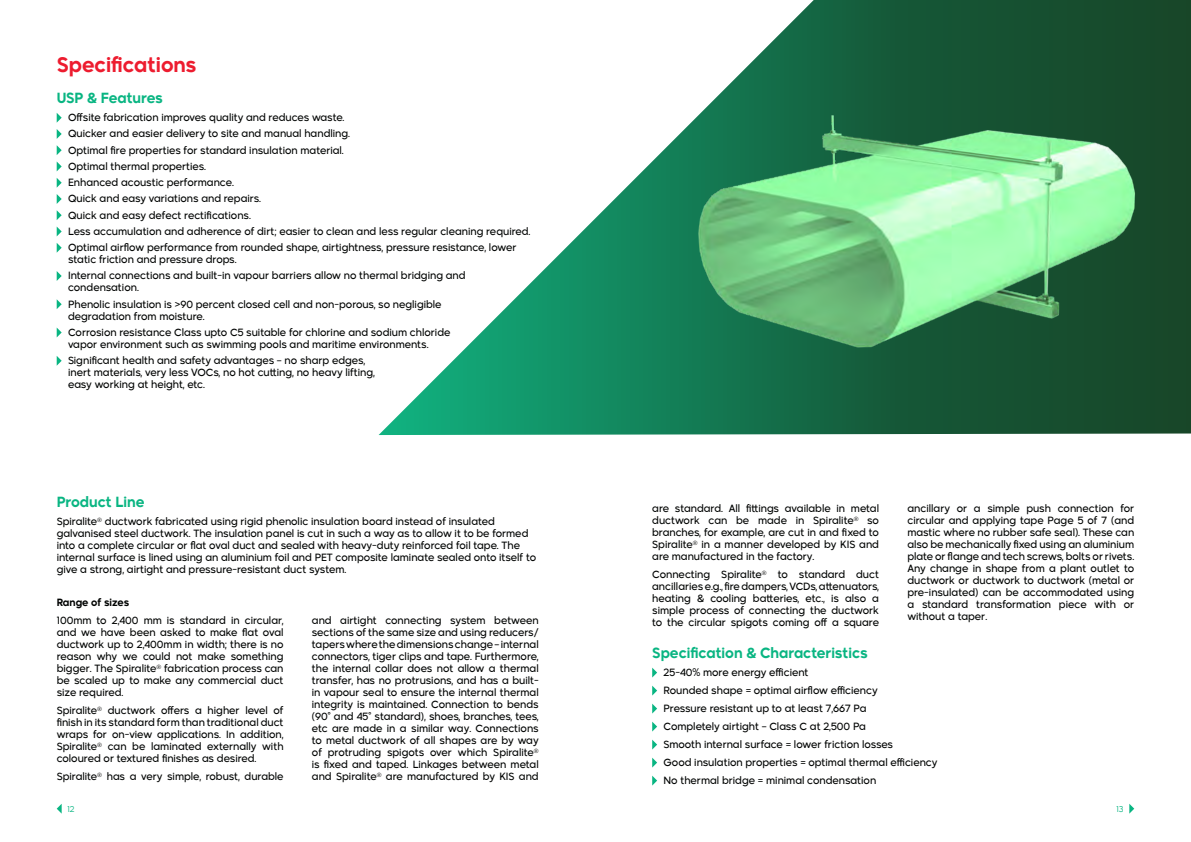
<style>
.page{position:relative;width:1191px;height:842px;background:#fff}
.page>*{position:absolute;margin:0;border:0;box-sizing:border-box;transform-origin:0 0}
.t1{font:600 20px "Madani";color:#ed1c2f}
.t2{font:600 14px "Madani";color:#09b582}
.t3{font:10px/12px "Madani";color:#000302}
.t4{font:600 10px "Madani";color:#000302}
.t5{font:300 8px "Madani Arabic";color:#09b582}
</style>
<div class="page">
<svg style="left:378px;top:0;width:813px;height:435px"></svg>
<img style="left:695px;top:105px;width:448px;height:251px">
<svg style="left:57px;top:113px;width:5px;height:10px"></svg>
<svg style="left:57px;top:129px;width:5px;height:10px"></svg>
<svg style="left:57px;top:145px;width:5px;height:10px"></svg>
<svg style="left:57px;top:162px;width:5px;height:9px"></svg>
<svg style="left:57px;top:178px;width:5px;height:10px"></svg>
<svg style="left:57px;top:194px;width:5px;height:10px"></svg>
<svg style="left:57px;top:210px;width:5px;height:10px"></svg>
<svg style="left:57px;top:227px;width:5px;height:9px"></svg>
<svg style="left:57px;top:243px;width:5px;height:10px"></svg>
<svg style="left:57px;top:271px;width:5px;height:10px"></svg>
<svg style="left:57px;top:299px;width:5px;height:10px"></svg>
<svg style="left:57px;top:328px;width:5px;height:9px"></svg>
<svg style="left:57px;top:356px;width:5px;height:10px"></svg>
<svg style="left:652px;top:668px;width:5px;height:9px"></svg>
<svg style="left:652px;top:686px;width:5px;height:9px"></svg>
<svg style="left:652px;top:704px;width:5px;height:9px"></svg>
<svg style="left:652px;top:722px;width:5px;height:9px"></svg>
<svg style="left:652px;top:740px;width:5px;height:9px"></svg>
<svg style="left:652px;top:758px;width:5px;height:9px"></svg>
<svg style="left:652px;top:776px;width:5px;height:9px"></svg>
<svg style="left:1129px;top:804px;width:5px;height:10px"></svg>
<svg style="left:57px;top:804px;width:5px;height:10px"></svg>
<h1 class="t1" style="left:57px;top:49px;width:141px">Specifications</h1>
<h2 class="t2" style="left:57px;top:87px;width:108px">USP &amp; Features</h2>
<p class="t3" style="left:68px;top:108px;width:464px;line-height:16.3px">Offsite fabrication improves quality and reduces waste.<br>Quicker and easier delivery to site and manual handling.<br>Optimal fire properties for standard insulation material.<br>Optimal thermal properties.<br>Enhanced acoustic performance.<br>Quick and easy variations and repairs.<br>Quick and easy defect rectifications.<br>Less accumulation and adherence of dirt; easier to clean and less regular cleaning required.<br>Optimal airflow performance from rounded shape, airtightness, pressure resistance, lower</p>
<p class="t3" style="left:68px;top:250px;width:399px;line-height:16.3px">static friction and pressure drops.<br>Internal connections and built-in vapour barriers allow no thermal bridging and</p>
<p class="t3" style="left:68px;top:279px;width:375px;line-height:16.3px">condensation.<br>Phenolic insulation is &gt;90 percent closed cell and non-porous, so negligible</p>
<p class="t3" style="left:68px;top:307px;width:384px;line-height:16.3px">degradation from moisture.<br>Corrosion resistance Class upto C5 suitable for chlorine and sodium chloride</p>
<p class="t3" style="left:68px;top:335px;width:362px;line-height:16.3px">vapor environment such as swimming pools and maritime environments.<br>Significant health and safety advantages – no sharp edges,</p>
<p class="t3" style="left:68px;top:366px;width:308px">inert materials, very less VOCs, no hot cutting, no heavy lifting, easy working at height, etc.</p>
<h2 class="t2" style="left:57px;top:490px;width:89px">Product Line</h2>
<p class="t3" style="left:57px;top:514px;width:481px">Spiralite<sup>®</sup> ductwork fabricated using rigid phenolic insulation board instead of insulated galvanised steel ductwork. The insulation panel is cut in such a way as to allow it to be formed into a complete circular or flat oval duct and sealed with heavy-duty reinforced foil tape. The internal surface is lined using an aluminium foil and PET composite laminate sealed onto itself to give a strong, airtight and pressure-resistant duct system.</p>
<p class="t4" style="left:57px;top:594px;width:74px">Range of sizes</p>
<p class="t3" style="left:57px;top:613px;width:228px;text-align:justify">100mm to 2,400 mm is standard in circular, and we have been asked to make flat oval ductwork up to 2,400mm in width; there is no reason why we could not make something bigger. The Spiralite<sup>®</sup> fabrication process can be scaled up to make any commercial duct size required.</p>
<p class="t3" style="left:57px;top:703px;width:228px;text-align:justify">Spiralite<sup>®</sup> ductwork offers a higher level of finish in its standard form than traditional duct wraps for on-view applications. In addition, Spiralite<sup>®</sup> can be laminated externally with coloured or textured finishes as desired.</p>
<p class="t3" style="left:57px;top:769px;width:228px">Spiralite<sup>®</sup> has a very simple, robust, durable</p>
<p class="t3" style="left:312px;top:613px;width:228px;text-align:justify">and airtight connecting system between sections of the same size and using reducers/ tapers where the dimensions change – internal connectors, tiger clips and tape. Furthermore, the internal collar does not allow a thermal transfer, has no protrusions, and has a built&shy;in vapour seal to ensure the internal thermal integrity is maintained. Connection to bends (90° and 45° standard), shoes, branches, tees, etc are made in a similar way. Connections to metal ductwork of all shapes are by way of protruding spigots over which Spiralite<sup>® </sup>is fixed and taped. Linkages between metal and Spiralite<sup>®</sup> are manufactured by KIS and</p>
<p class="t3" style="left:652px;top:502px;width:228px;text-align:justify">are standard. All fittings available in metal ductwork can be made in Spiralite<sup>®</sup> so branches, for example, are cut in and fixed to Spiralite<sup>®</sup> in a manner developed by KIS and are manufactured in the factory.</p>
<p class="t3" style="left:652px;top:568px;width:228px;text-align:justify">Connecting Spiralite<sup>®</sup> to standard duct ancillaries e.g., fire dampers, VCDs, attenuators, heating &amp; cooling batteries, etc., is also a simple process of connecting the ductwork to the circular spigots coming off a square</p>
<p class="t3" style="left:907px;top:502px;width:228px;text-align:justify">ancillary or a simple push connection for circular and applying tape Page 5 of 7 (and mastic where no rubber safe seal). These can also be mechanically fixed using an aluminium plate or flange and tech screws, bolts or rivets.<br>Any change in shape from a plant outlet to ductwork or ductwork to ductwork (metal or pre-insulated) can be accommodated using a standard transformation piece with or without a taper.</p>
<h2 class="t2" style="left:652px;top:641px;width:217px">Specification &amp; Characteristics</h2>
<p class="t3" style="left:663px;top:662px;width:275px;line-height:18px">25-40% more energy efficient<br>Rounded shape = optimal airflow efficiency<br>Pressure resistant up to at least 7,667 Pa<br>Completely airtight – Class C at 2,500 Pa<br>Smooth internal surface = lower friction losses<br>Good insulation properties = optimal thermal efficiency No thermal bridge = minimal condensation</p>
<p class="t5" style="left:67px;top:802px;width:9px">12</p>
<p class="t5" style="left:1116px;top:802px;width:9px">13</p>
</div>
